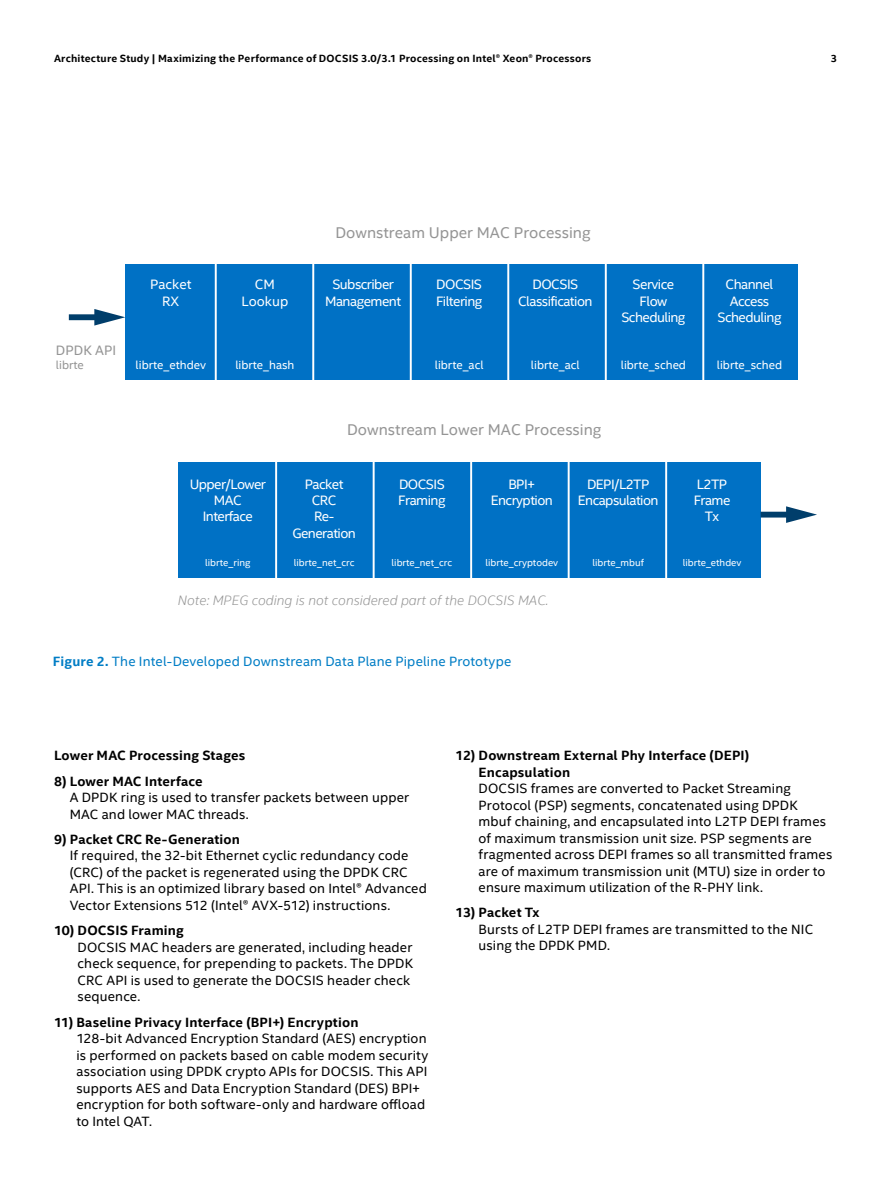
<style>
.page{position:relative;width:891px;height:1188px;background:#fff}
.page>*{position:absolute;margin:0;border:0;box-sizing:border-box;transform-origin:0 0}
.t1{font:15.6px "Intel Clear";color:#959595}
.t2{font:13.65px/16.4px "Intel Clear";letter-spacing:-.04em;color:#fff;text-align:center}
.t3{font:italic 300 13.65px "Intel Clear";color:#959595}
.t4{font:13.65px/16.4px "Intel Clear";color:#fff;text-align:center}
.t5{font:13.65px "Intel Clear";color:#959595}
.t6{font:13.5px/16.5px "Intel Clear";letter-spacing:.01em;color:#000}
.t7{font:700 13.5px/16.5px "Intel Clear";letter-spacing:.01em;color:#000}
.t8{font:13.5px "Intel Clear";letter-spacing:.015em;color:#007dc5}
.t9{font:11.7px "Intel Clear";color:#fff}
.t10{font:11.7px "Intel Clear";color:#959595}
.t11{font:700 10.5px "Intel Clear";letter-spacing:.02em;color:#000}
.t12{font:9.75px "Intel Clear";color:#fff}
.s1{font-weight:700}
</style>
<div class="page">
<div style="left:179px;top:462px;width:582px;height:115px;background:#0071c5"></div>
<div style="left:126px;top:265px;width:672px;height:115px;background:#0071c5"></div>
<hr style="left:215px;top:237px;width:2px;height:162px;background:#fff">
<hr style="left:312px;top:237px;width:2px;height:162px;background:#fff">
<hr style="left:410px;top:237px;width:2px;height:162px;background:#fff">
<hr style="left:507px;top:237px;width:2px;height:162px;background:#fff">
<hr style="left:605px;top:237px;width:2px;height:162px;background:#fff">
<hr style="left:702px;top:237px;width:2px;height:162px;background:#fff">
<div style="left:69px;top:314px;width:31px;height:6px;background:#003e6b"></div>
<svg style="left:94px;top:309px;width:31px;height:17px"></svg>
<hr style="left:275px;top:435px;width:2px;height:162px;background:#fff">
<hr style="left:373px;top:435px;width:2px;height:162px;background:#fff">
<hr style="left:470px;top:435px;width:2px;height:162px;background:#fff">
<hr style="left:568px;top:435px;width:2px;height:162px;background:#fff">
<hr style="left:665px;top:435px;width:2px;height:162px;background:#fff">
<div style="left:761px;top:512px;width:31px;height:6px;background:#003e6b"></div>
<svg style="left:786px;top:506px;width:31px;height:17px"></svg>
<p class="t11" style="left:54px;top:52px;width:539px">Architecture Study | Maximizing the Performance of DOCSIS 3.0/3.1 Processing on Intel® Xeon® Processors</p>
<p class="t11" style="left:831px;top:52px;width:8px">3</p>
<p class="t5" style="left:56px;top:342px;width:62px">DPDK API</p>
<p class="t10" style="left:56px;top:358px;width:29px">librte</p>
<p class="t4" style="left:150px;top:277px;width:43px">Packet<br>RX</p>
<p class="t9" style="left:136px;top:358px;width:72px">librte_ethdev</p>
<p class="t4" style="left:242px;top:277px;width:48px">CM<br>Lookup</p>
<p class="t9" style="left:235px;top:358px;width:61px">librte_hash</p>
<p class="t1" style="left:335px;top:223px;width:257px">Downstream Upper MAC Processing</p>
<p class="t2" style="left:325px;top:277px;width:77px">Subscriber<br>Management</p>
<p class="t2" style="left:436px;top:277px;width:48px;text-align:left">DOCSIS<br>Filtering</p>
<p class="t9" style="left:435px;top:358px;width:50px">librte_acl</p>
<p class="t2" style="left:518px;top:277px;width:76px">DOCSIS<br>Classification</p>
<p class="t9" style="left:531px;top:358px;width:50px">librte_acl</p>
<p class="t2" style="left:621px;top:277px;width:66px">Service<br>Flow<br>Scheduling</p>
<p class="t9" style="left:621px;top:358px;width:67px">librte_sched</p>
<p class="t1" style="left:347px;top:421px;width:256px">Downstream Lower MAC Processing</p>
<p class="t2" style="left:717px;top:277px;width:66px">Channel<br>Access<br>Scheduling</p>
<p class="t9" style="left:717px;top:358px;width:67px">librte_sched</p>
<p class="t2" style="left:190px;top:476px;width:78px">Upper/Lower<br>MAC<br>Interface</p>
<p class="t12" style="left:205px;top:557px;width:47px">librte_ring</p>
<p class="t2" style="left:292px;top:476px;width:65px">Packet<br>CRC<br>Re-<br>Generation</p>
<p class="t12" style="left:294px;top:557px;width:62px">librte_net_crc</p>
<p class="t2" style="left:398px;top:476px;width:49px;text-align:left">DOCSIS<br>Framing</p>
<p class="t12" style="left:392px;top:557px;width:62px">librte_net_crc</p>
<p class="t2" style="left:491px;top:476px;width:64px">BPI+<br>Encryption</p>
<p class="t12" style="left:486px;top:557px;width:74px">librte_cryptodev</p>
<p class="t2" style="left:578px;top:476px;width:82px">DEPI/L2TP<br>Encapsulation</p>
<p class="t12" style="left:592px;top:557px;width:53px">librte_mbuf</p>
<p class="t2" style="left:694px;top:476px;width:38px">L2TP<br>Frame<br>Tx</p>
<p class="t12" style="left:683px;top:557px;width:60px">librte_ethdev</p>
<p class="t3" style="left:178px;top:592px;width:372px">Note: MPEG coding is not considered part of the DOCSIS MAC.</p>
<p class="t8" style="left:53px;top:653px;width:460px"><span class="s1">Figure 2.</span> The Intel-Developed Downstream Data Plane Pipeline Prototype</p>
<p class="t7" style="left:54px;top:747px;width:193px">Lower MAC Processing Stages</p>
<p class="t7" style="left:54px;top:773px;width:150px">8) Lower MAC Interface</p>
<p class="t6" style="left:70px;top:789px;width:341px">A DPDK ring is used to transfer packets between upper<br>MAC and lower MAC threads.</p>
<p class="t7" style="left:54px;top:831px;width:188px">9) Packet CRC Re-Generation</p>
<p class="t6" style="left:70px;top:848px;width:359px">If required, the 32-bit Ethernet cyclic redundancy code (CRC) of the packet is regenerated using the DPDK CRC API. This is an optimized library based on Intel® Advanced Vector Extensions 512 (Intel® AVX-512) instructions.</p>
<p class="t7" style="left:54px;top:923px;width:131px">10) DOCSIS Framing</p>
<p class="t6" style="left:78px;top:939px;width:337px">DOCSIS MAC headers are generated, including header check sequence, for prepending to packets. The DPDK CRC API is used to generate the DOCSIS header check sequence.</p>
<p class="t7" style="left:54px;top:1014px;width:306px">11) Baseline Privacy Interface (BPI+) Encryption</p>
<p class="t6" style="left:76px;top:1030px;width:353px">128-bit Advanced Encryption Standard (AES) encryption is performed on packets based on cable modem security association using DPDK crypto APIs for DOCSIS. This API supports AES and Data Encryption Standard (DES) BPI+ encryption for both software-only and hardware offload to Intel QAT.</p>
<p class="t7" style="left:479px;top:747px;width:272px;text-indent:-23px">12) Downstream External Phy Interface (DEPI)<br>Encapsulation</p>
<p class="t6" style="left:479px;top:780px;width:355px">DOCSIS frames are converted to Packet Streaming Protocol (PSP) segments, concatenated using DPDK mbuf chaining, and encapsulated into L2TP DEPI frames of maximum transmission unit size. PSP segments are fragmented across DEPI frames so all transmitted frames are of maximum transmission unit (MTU) size in order to ensure maximum utilization of the R-PHY link.</p>
<p class="t7" style="left:456px;top:905px;width:85px">13) Packet Tx</p>
<p class="t6" style="left:479px;top:921px;width:336px">Bursts of L2TP DEPI frames are transmitted to the NIC using the DPDK PMD.</p>
</div>
